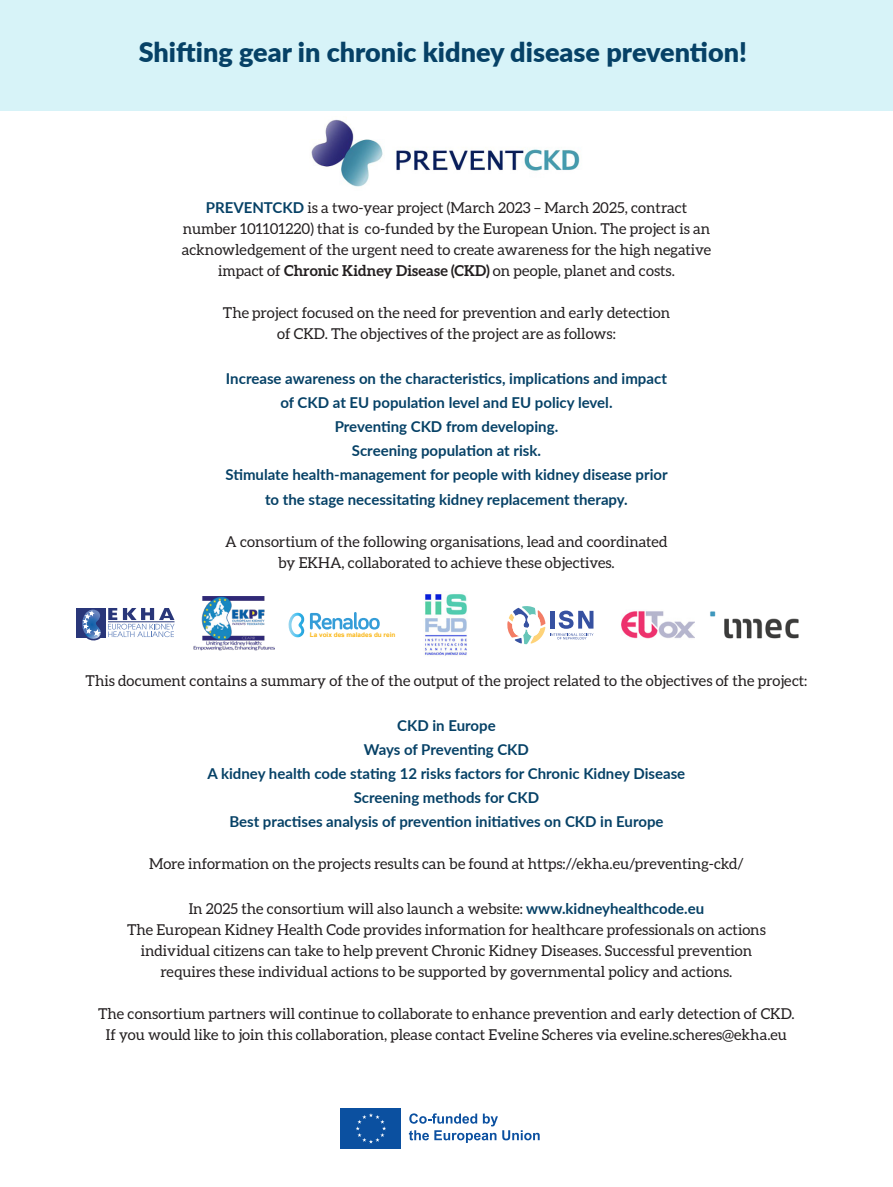
<style>
.page{position:relative;width:893px;height:1187px;background:#fff}
.page>*{position:absolute;margin:0;border:0;box-sizing:border-box;transform-origin:0 0}
.t1{font:900 27px "Lato";color:#064166}
.t2{font:15px/21px "Aleo";color:#231f20;text-align:center}
.t3{font:700 15px/24px "Lato";color:#064166;text-align:center}
.t4{font:700 6.45px "Arial";color:#fab513}
.s1{font-family:"Lato";font-weight:700;color:#064166}
.s2{font-weight:700}
</style>
<div class="page">
<div style="left:0;top:0;width:893px;height:111px;background:#d7f3f8"></div>
<img style="left:311px;top:119px;width:269px;height:68px">
<div style="left:77px;top:608px;width:29px;height:29px;background:#293679"></div>
<svg style="left:83px;top:608px;width:91px;height:33px"></svg>
<hr style="left:108px;top:621px;width:67px;height:1px;background:#263679">
<img style="left:193px;top:596px;width:81px;height:55px">
<img style="left:424px;top:593px;width:43px;height:63px">
<img style="left:288px;top:612px;width:16px;height:25px">
<svg style="left:310px;top:612px;width:70px;height:17px"></svg>
<svg style="left:507px;top:606px;width:86px;height:38px"></svg>
<img style="left:621px;top:611px;width:73px;height:28px">
<img style="left:710px;top:611px;width:89px;height:28px">
<div style="left:339px;top:1107px;width:63px;height:42px;background:#0b50a0"></div>
<svg style="left:356px;top:1113px;width:30px;height:30px"></svg>
<svg style="left:409px;top:1113px;width:131px;height:29px"></svg>
<h1 class="t1" style="left:139px;top:36px;width:610px">Shifting gear in chronic kidney disease prevention!</h1>
<p class="t2" style="left:182px;top:197px;width:531px"><span class="s1">PREVENTCKD</span> is a two-year project (March 2023 – March 2025, contract number 101101220) that is co-funded by the European Union. The project is an acknowledgement of the urgent need to create awareness for the high negative impact of <span class="s2">Chronic Kidney Disease (CKD)</span> on people, planet and costs.</p>
<p class="t2" style="left:223px;top:302px;width:449px">The project focused on the need for prevention and early detection of CKD. The objectives of the project are as follows:</p>
<p class="t3" style="left:225px;top:366px;width:444px">Increase awareness on the characteristics, implications and impact of CKD at EU population level and EU policy level.<br>Preventing CKD from developing.<br>Screening population at risk.<br>Stimulate health-management for people with kidney disease prior to the stage necessitating kidney replacement therapy.</p>
<p class="t2" style="left:225px;top:530px;width:444px">A consortium of the following organisations, lead and coordinated by EKHA, collaborated to achieve these objectives.</p>
<p class="t4" style="left:310px;top:631px;width:87px">La voix des malades du rein</p>
<p class="t2" style="left:86px;top:670px;width:723px">This document contains a summary of the of the output of the project related to the objectives of the project:</p>
<p class="t3" style="left:208px;top:713px;width:479px">CKD in Europe<br>Ways of Preventing CKD<br>A kidney health code stating 12 risks factors for Chronic Kidney Disease Screening methods for CKD<br>Best practises analysis of prevention initiatives on CKD in Europe</p>
<p class="t2" style="left:149px;top:853px;width:596px">More information on the projects results can be found at https://ekha.eu/preventing-ckd/</p>
<p class="t2" style="left:127px;top:898px;width:640px">In 2025 the consortium will also launch a website: <span class="s1">www.kidneyhealthcode.eu<br></span>The European Kidney Health Code provides information for healthcare professionals on actions individual citizens can take to help prevent Chronic Kidney Diseases. Successful prevention requires these individual actions to be supported by governmental policy and actions.</p>
<p class="t2" style="left:98px;top:1003px;width:698px">The consortium partners will continue to collaborate to enhance prevention and early detection of CKD.<br>If you would like to join this collaboration, please contact Eveline Scheres via eveline.scheres@ekha.eu</p>
</div>
